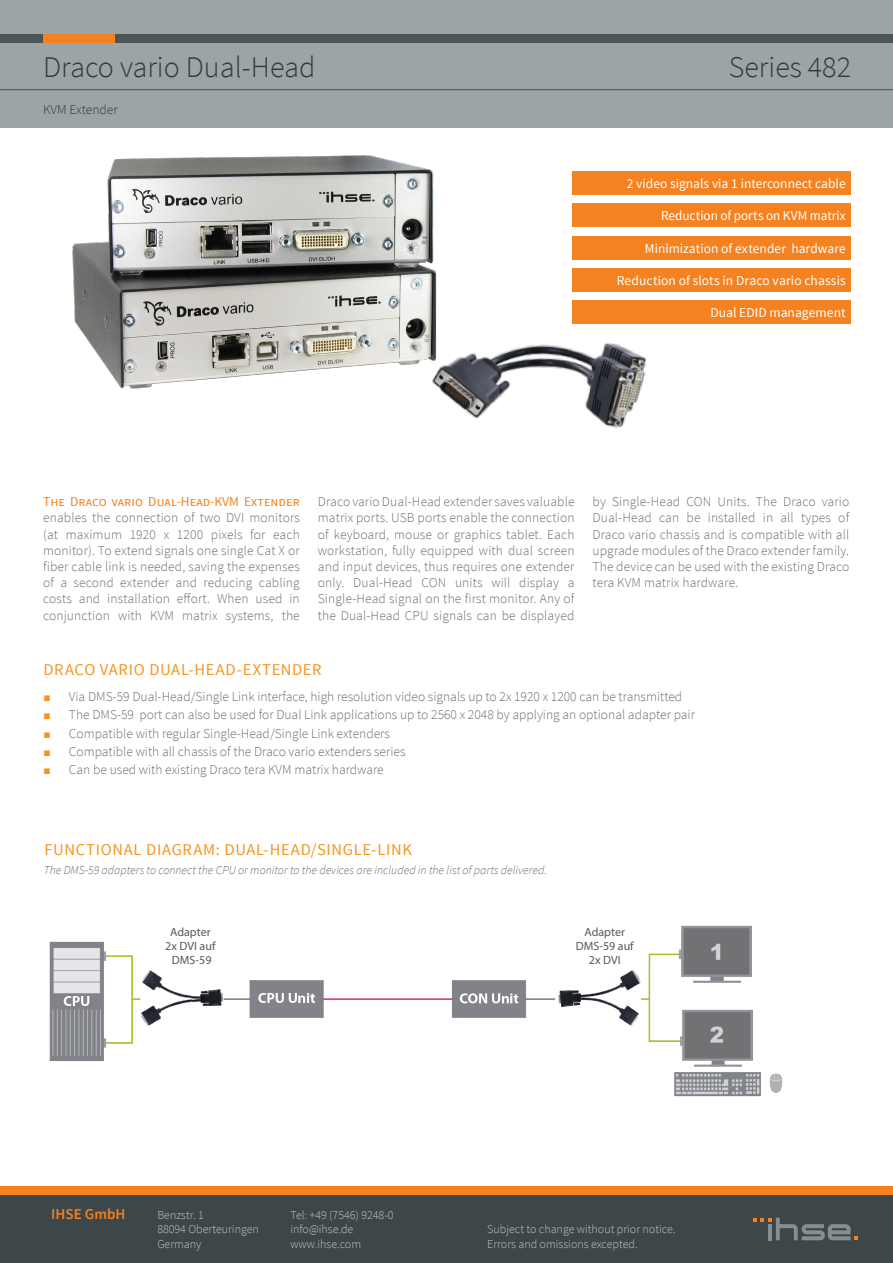
<style>
.page{position:relative;width:893px;height:1263px;background:#fff}
.page>*{position:absolute;margin:0;border:0;box-sizing:border-box;transform-origin:0 0}
.t1{font:300 30px "Source Sans Pro";color:#31393c}
.Überschrift_1{font:16.5px "Source Sans Pro";letter-spacing:.04em;color:#f7931d}
.t2{font:600 15px "Source Sans Pro";letter-spacing:.005em;color:#f58220}
.Liste_orange_Punkte{font:300 13.5px/16.2px "Source Sans Pro";color:#6c6d70;text-align:justify}
.Überschrift_1-2{font:13.5px "Source Sans Pro";color:#fff}
.t3{font:300 13.5px "Source Sans Pro";color:#31393c}
.t4{font:300 12px/14.4px "Source Sans Pro";color:#c0c5c6}
.Text_Normal_1_8pt{font:italic 300 12px "Source Sans Pro";color:#6c6d70}
.Text_Normal_1_8pt-2{font:12px "Myriad Pro";color:#57585a}
.s1{font-weight:400;color:#f58220}
.s2{font-family:"Arial";font-weight:400;font-size:12px;color:#f7931d}
</style>
<div class="page">
<div style="left:0;top:0;width:893px;height:128px;background:#9ba4a6"></div>
<hr style="left:0;top:89px;width:893px;height:1px;background:#4d5455">
<div style="left:115px;top:34px;width:778px;height:9px;background:#4d5455"></div>
<div style="left:43px;top:34px;width:72px;height:9px;background:#f58220"></div>
<div style="left:0;top:34px;width:43px;height:9px;background:#4d5455"></div>
<div style="left:0;top:1195px;width:893px;height:68px;background:#3d474a"></div>
<div style="left:0;top:1186px;width:893px;height:9px;background:#f58220"></div>
<svg style="left:753px;top:1217px;width:105px;height:23px"></svg>
<div style="left:572px;top:171px;width:278px;height:24px;background:#f58220"></div>
<div style="left:572px;top:204px;width:278px;height:23px;background:#f58220"></div>
<div style="left:572px;top:236px;width:278px;height:24px;background:#f58220"></div>
<div style="left:572px;top:269px;width:278px;height:23px;background:#f58220"></div>
<img style="left:72px;top:155px;width:365px;height:234px">
<img style="left:390px;top:279px;width:309px;height:149px">
<div style="left:572px;top:301px;width:278px;height:23px;background:#f58220"></div>
<img style="left:49px;top:925px;width:734px;height:172px">
<h1 class="t1" style="left:43px;top:49px;width:274px">Draco vario Dual-Head</h1>
<h1 class="t3" style="left:43px;top:101px;width:76px">KVM Extender</h1>
<h1 class="t1" style="left:729px;top:49px;width:124px">Series 482</h1>
<p class="Überschrift_1-2" style="left:627px;top:175px;width:220px">2 video signals via 1 interconnect cable</p>
<p class="Überschrift_1-2" style="left:661px;top:208px;width:186px">Reduction of ports on KVM matrix</p>
<p class="Überschrift_1-2" style="left:645px;top:240px;width:202px">Minimization of extender hardware</p>
<p class="Überschrift_1-2" style="left:617px;top:272px;width:230px">Reduction of slots in Draco vario chassis</p>
<p class="Überschrift_1-2" style="left:710px;top:305px;width:137px">Dual EDID management</p>
<p class="Liste_orange_Punkte" style="left:43px;top:494px;width:258px"><span class="s1">The Draco vario Dual-Head-KVM Extender </span>enables the connection of two DVI monitors (at maximum 1920 x 1200 pixels for each monitor). To extend signals one single Cat X or fiber cable link is needed, saving the expenses of a second extender and reducing cabling costs and installation effort. When used in conjunction with KVM matrix systems, the</p>
<p class="Liste_orange_Punkte" style="left:318px;top:494px;width:258px">Draco vario Dual-Head extender saves valuable matrix ports. USB ports enable the connection of keyboard, mouse or graphics tablet. Each workstation, fully equipped with dual screen and input devices, thus requires one extender only. Dual-Head CON units will display a Single-Head signal on the first monitor. Any of the Dual-Head CPU signals can be displayed</p>
<p class="Liste_orange_Punkte" style="left:592px;top:494px;width:258px">by Single-Head CON Units. The Draco vario Dual-Head can be installed in all types of Draco vario chassis and is compatible with all upgrade modules of the Draco extender family.<br>The device can be used with the existing Draco tera KVM matrix hardware.</p>
<p class="Überschrift_1" style="left:43px;top:660px;width:280px">DRACO VARIO DUAL-HEAD-EXTENDER</p>
<p class="Liste_orange_Punkte" style="left:43px;top:689px;width:640px"><span class="s2">■</span> Via DMS-59 Dual-Head/Single Link interface, high resolution video signals up to 2x 1920 x 1200 can be transmitted</p>
<p class="Liste_orange_Punkte" style="left:43px;top:707px;width:653px"><span class="s2">■</span> The DMS-59 port can also be used for Dual Link applications up to 2560 x 2048 by applying an optional adapter pair</p>
<p class="Liste_orange_Punkte" style="left:43px;top:725px;width:348px"><span class="s2">■</span> Compatible with regular Single-Head/Single Link extenders</p>
<p class="Liste_orange_Punkte" style="left:43px;top:744px;width:364px"><span class="s2">■</span> Compatible with all chassis of the Draco vario extenders series</p>
<p class="Liste_orange_Punkte" style="left:43px;top:762px;width:342px"><span class="s2">■</span> Can be used with existing Draco tera KVM matrix hardware</p>
<p class="Überschrift_1" style="left:44px;top:839px;width:369px">FUNCTIONAL DIAGRAM: DUAL-HEAD/SINGLE-LINK</p>
<p class="Text_Normal_1_8pt" style="left:44px;top:863px;width:505px">The DMS-59 adapters to connect the CPU or monitor to the devices are included in the list of parts delivered.</p>
<p class="Text_Normal_1_8pt-2" style="left:170px;top:924px;width:42px">Adapter</p>
<p class="Text_Normal_1_8pt-2" style="left:165px;top:938px;width:52px">2x DVI auf</p>
<p class="Text_Normal_1_8pt-2" style="left:172px;top:953px;width:41px">DMS-59</p>
<p class="Text_Normal_1_8pt-2" style="left:585px;top:924px;width:42px">Adapter</p>
<p class="Text_Normal_1_8pt-2" style="left:576px;top:938px;width:60px">DMS-59 auf</p>
<p class="Text_Normal_1_8pt-2" style="left:589px;top:953px;width:33px">2x DVI</p>
<p class="t2" style="left:51px;top:1204px;width:76px">IHSE GmbH</p>
<p class="t4" style="left:157px;top:1208px;width:103px">Benzstr. 1<br>88094 Oberteuringen<br>Germany</p>
<p class="t4" style="left:290px;top:1208px;width:105px">Tel: +49 (7546) 9248-0 info@ihse.de www.ihse.com</p>
<p class="t4" style="left:487px;top:1222px;width:190px">Subject to change without prior notice.<br>Errors and omissions excepted.</p>
</div>
